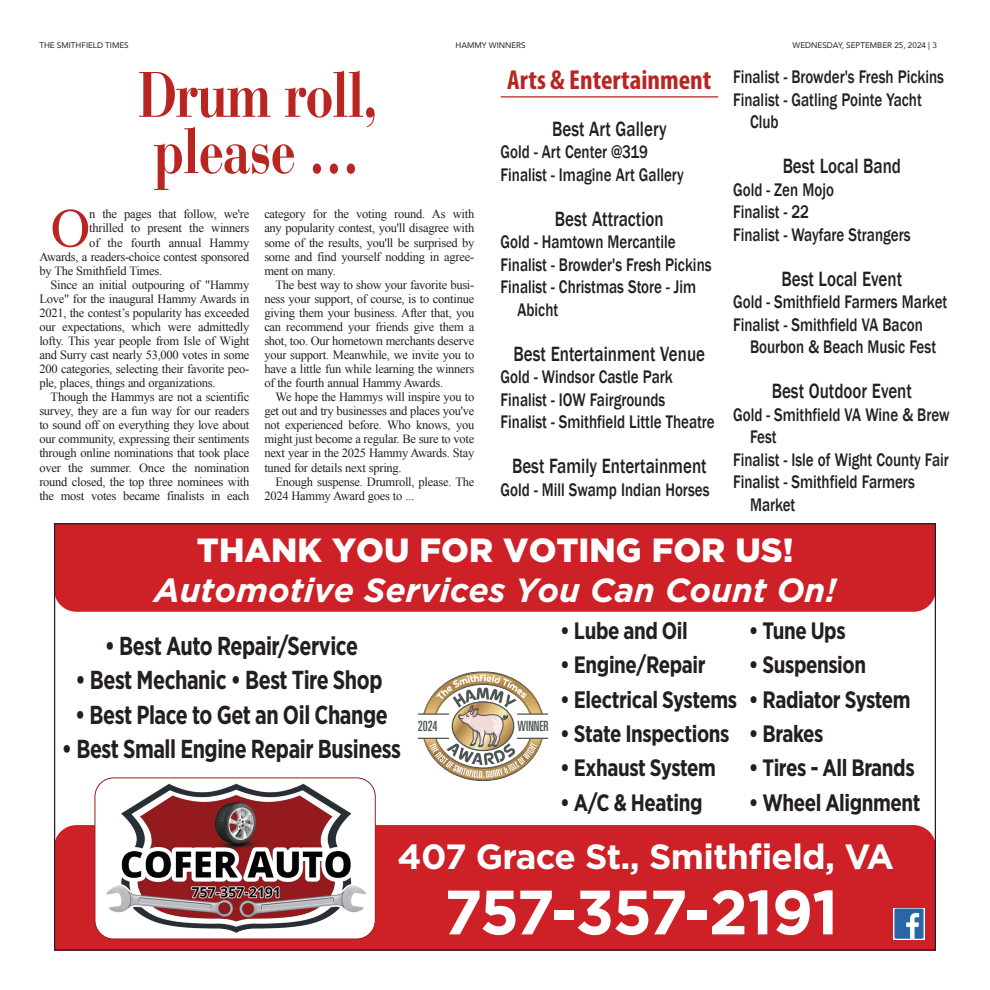
<style>
.page{position:relative;width:990px;height:990px;background:#fff}
.page>*{position:absolute;margin:0;border:0;box-sizing:border-box;transform-origin:0 0}
.t1{font:700 63.75px/56.2px "Bauer Bodoni Std";letter-spacing:-.03em;color:#b92521;scale:.8 1}
.t2{font:700 62.5px "Gotham";letter-spacing:-.025em;color:#fff}
.t3{font:55px "Times New Roman";color:#b92521}
.t4{font:700 35px "Gotham";letter-spacing:-.02em;color:#fff}
.t5{font:italic 700 33.5px "Gotham";color:#fff}
.t6{font:900 33.5px "Gotham";color:#fff}
.t7{font:700 condensed 27.5px "Myriad Pro";color:#b92521}
.t8{font:700 26px "Gotham Narrow";letter-spacing:-.02em;color:#231f20;scale:.87 1}
.t9{font:700 23.75px "Gotham Narrow";letter-spacing:-.02em;color:#231f20;scale:.9 1}
.t10{font:500 21.25px "Franklin Gothic";color:#231f20;scale:.8 1}
.t11{font:500 18.75px/22.5px "Franklin Gothic";color:#231f20;scale:.8 1}
.t12{font:ultra-condensed 14.12px "Univers";color:#4c5454;scale:.92 1}
.t13{font:ultra-condensed 14.12px "Univers";color:#4c5454;scale:.95 1}
.t14{font:12.5px/14px "Times New Roman";letter-spacing:-.02em;color:#231f20;text-align:justify}
.t15{font:8.12px "Avenir";color:#231f20}
</style>
<div class="page">
<div style="left:56px;top:525px;width:878px;height:87px;background:#cd2027"></div>
<div style="left:56px;top:825px;width:878px;height:124px;background:#cd2027"></div>
<img style="left:95px;top:778px;width:280px;height:161px">
<div style="left:95px;top:778px;width:281px;height:161px;border:1px solid #971c1f;border-radius:19px"></div>
<img style="left:893px;top:908px;width:32px;height:31px">
<hr style="left:418px;top:713px;width:31px;height:2px;background:#4c5454">
<hr style="left:418px;top:738px;width:31px;height:1px;background:#4c5454">
<hr style="left:517px;top:738px;width:31px;height:1px;background:#4c5454">
<hr style="left:517px;top:713px;width:31px;height:2px;background:#4c5454">
<svg style="left:423px;top:671px;width:120px;height:110px"></svg>
<hr style="left:501px;top:96px;width:217px;height:2px;background:#b92521">
<p class="t15" style="left:39px;top:38px;width:91px">THE SMITHFIELD TIMES</p>
<p class="t15" style="left:455px;top:38px;width:72px">HAMMY WINNERS</p>
<p class="t15" style="left:793px;top:38px;width:146px">WEDNESDAY, SEPTEMBER 25, 2024 | 3</p>
<h1 class="t1" style="left:137px;top:67px;width:301px">Drum roll, please …</h1>
<h3 class="t3" style="left:51px;top:191px;width:41px">O</h3>
<p class="t14" style="left:89px;top:207px;width:162px">n the pages that follow, we're</p>
<p class="t14" style="left:89px;top:221px;width:162px">thrilled to present the winners</p>
<p class="t14" style="left:89px;top:235px;width:162px">of the fourth annual Hammy</p>
<p class="t14" style="left:39px;top:249px;width:211px">Awards, a readers-choice contest sponsored</p>
<p class="t14" style="left:39px;top:263px;width:124px">by The Smithfield Times.</p>
<p class="t14" style="left:51px;top:277px;width:200px">Since an initial outpouring of "Hammy</p>
<p class="t14" style="left:39px;top:291px;width:211px">Love" for the inaugural Hammy Awards in</p>
<p class="t14" style="left:39px;top:305px;width:212px">2021, the contest’s popularity has exceeded</p>
<p class="t14" style="left:39px;top:320px;width:211px">our expectations, which were admittedly</p>
<p class="t14" style="left:39px;top:334px;width:212px">lofty. This year people from Isle of Wight</p>
<p class="t14" style="left:39px;top:348px;width:211px">and Surry cast nearly 53,000 votes in some</p>
<p class="t14" style="left:39px;top:362px;width:211px">200 categories, selecting their favorite peo-</p>
<p class="t14" style="left:39px;top:376px;width:178px">ple, places, things and organizations.</p>
<p class="t14" style="left:51px;top:390px;width:200px">Though the Hammys are not a scientific</p>
<p class="t14" style="left:39px;top:404px;width:211px">survey, they are a fun way for our readers</p>
<p class="t14" style="left:39px;top:418px;width:211px">to sound off on everything they love about</p>
<p class="t14" style="left:39px;top:432px;width:211px">our community, expressing their sentiments</p>
<p class="t14" style="left:39px;top:446px;width:211px">through online nominations that took place</p>
<p class="t14" style="left:39px;top:460px;width:211px">over the summer. Once the nomination</p>
<p class="t14" style="left:39px;top:474px;width:211px">round closed, the top three nominees with</p>
<p class="t14" style="left:39px;top:488px;width:211px">the most votes became finalists in each</p>
<p class="t14" style="left:264px;top:207px;width:211px">category for the voting round. As with any popularity contest, you'll disagree with some of the results, you'll be surprised by some and find yourself nodding in agree&shy;ment on many.</p>
<p class="t14" style="left:264px;top:277px;width:212px;text-indent:11px">The best way to show your favorite busi&shy;ness your support, of course, is to continue giving them your business. After that, you can recommend your friends give them a shot, too. Our hometown merchants deserve your support. Meanwhile, we invite you to have a little fun while learning the winners of the fourth annual Hammy Awards.</p>
<p class="t14" style="left:264px;top:390px;width:212px;text-indent:11px">We hope the Hammys will inspire you to get out and try businesses and places you've not experienced before. Who knows, you might just become a regular. Be sure to vote next year in the 2025 Hammy Awards. Stay tuned for details next spring.</p>
<p class="t14" style="left:264px;top:474px;width:211px;text-indent:11px">Enough suspense. Drumroll, please. The<br>2024 Hammy Award goes to ...</p>
<h3 class="t7" style="left:507px;top:63px;width:206px">Arts &amp; Entertainment</h3>
<h3 class="t10" style="left:552px;top:115px;width:144px">Best Art Gallery</h3>
<h3 class="t11" style="left:501px;top:141px;width:231px">Gold - Art Center @319<br>Finalist - Imagine Art Gallery</h3>
<h3 class="t10" style="left:555px;top:205px;width:137px">Best Attraction</h3>
<h3 class="t11" style="left:501px;top:231px;width:220px">Gold - Hamtown Mercantile</h3>
<h3 class="t11" style="left:501px;top:253px;width:265px">Finalist - Browder's Fresh Pickins</h3>
<h3 class="t11" style="left:501px;top:276px;width:246px">Finalist - Christmas Store - Jim</h3>
<h3 class="t11" style="left:518px;top:298px;width:53px">Abicht</h3>
<h3 class="t10" style="left:514px;top:340px;width:241px">Best Entertainment Venue</h3>
<h3 class="t11" style="left:501px;top:366px;width:269px">Gold - Windsor Castle Park<br>Finalist - IOW Fairgrounds<br>Finalist - Smithfield Little Theatre</h3>
<h3 class="t10" style="left:512px;top:453px;width:245px">Best Family Entertainment</h3>
<h3 class="t11" style="left:501px;top:478px;width:263px">Gold - Mill Swamp Indian Horses</h3>
<h3 class="t11" style="left:733px;top:66px;width:265px">Finalist - Browder's Fresh Pickins</h3>
<h3 class="t11" style="left:733px;top:88px;width:238px">Finalist - Gatling Pointe Yacht</h3>
<h3 class="t11" style="left:750px;top:111px;width:37px">Club</h3>
<h3 class="t10" style="left:783px;top:153px;width:150px">Best Local Band</h3>
<h3 class="t11" style="left:733px;top:178px;width:224px">Gold - Zen Mojo<br>Finalist - 22<br>Finalist - Wayfare Strangers</h3>
<h3 class="t10" style="left:782px;top:265px;width:152px">Best Local Event</h3>
<h3 class="t11" style="left:733px;top:291px;width:269px">Gold - Smithfield Farmers Market<br>Finalist - Smithfield VA Bacon</h3>
<h3 class="t11" style="left:750px;top:336px;width:234px">Bourbon &amp; Beach Music Fest</h3>
<h3 class="t10" style="left:772px;top:378px;width:177px">Best Outdoor Event</h3>
<h3 class="t11" style="left:733px;top:403px;width:272px">Gold - Smithfield VA Wine &amp; Brew</h3>
<h3 class="t11" style="left:750px;top:426px;width:35px">Fest</h3>
<h3 class="t11" style="left:733px;top:448px;width:271px">Finalist - Isle of Wight County Fair</h3>
<h3 class="t11" style="left:733px;top:471px;width:229px">Finalist - Smithfield Farmers</h3>
<h3 class="t11" style="left:750px;top:493px;width:58px">Market</h3>
<h3 class="t6" style="left:197px;top:527px;width:598px">THANK YOU FOR VOTING FOR US!</h3>
<h3 class="t5" style="left:154px;top:568px;width:684px">Automotive Services You Can Count On!</h3>
<h3 class="t8" style="left:105px;top:629px;width:293px">• Best Auto Repair/Service</h3>
<h3 class="t8" style="left:75px;top:663px;width:355px">• Best Mechanic • Best Tire Shop</h3>
<h3 class="t8" style="left:75px;top:698px;width:361px">• Best Place to Get an Oil Change</h3>
<h3 class="t8" style="left:62px;top:733px;width:391px">• Best Small Engine Repair Business</h3>
<p class="t13" style="left:418px;top:718px;width:22px">2024</p>
<p class="t12" style="left:518px;top:718px;width:35px">WINNER</p>
<h3 class="t9" style="left:560px;top:615px;width:143px">• Lube and Oil</h3>
<h3 class="t9" style="left:560px;top:650px;width:163px">• Engine/Repair</h3>
<h3 class="t9" style="left:560px;top:684px;width:198px">• Electrical Systems</h3>
<h3 class="t9" style="left:560px;top:719px;width:190px">• State Inspections</h3>
<h3 class="t9" style="left:560px;top:753px;width:175px">• Exhaust System</h3>
<h3 class="t9" style="left:560px;top:787px;width:160px">• A/C &amp; Heating</h3>
<h3 class="t9" style="left:749px;top:615px;width:109px">• Tune Ups</h3>
<h3 class="t9" style="left:749px;top:650px;width:132px">• Suspension</h3>
<h3 class="t9" style="left:749px;top:684px;width:181px">• Radiator System</h3>
<h3 class="t9" style="left:749px;top:719px;width:85px">• Brakes</h3>
<h3 class="t9" style="left:749px;top:753px;width:186px">• Tires - All Brands</h3>
<h3 class="t9" style="left:749px;top:787px;width:192px">• Wheel Alignment</h3>
<h3 class="t4" style="left:398px;top:834px;width:498px">407 Grace St., Smithfield, VA</h3>
<h2 class="t2" style="left:444px;top:871px;width:396px">757-357-2191</h2>
</div>
